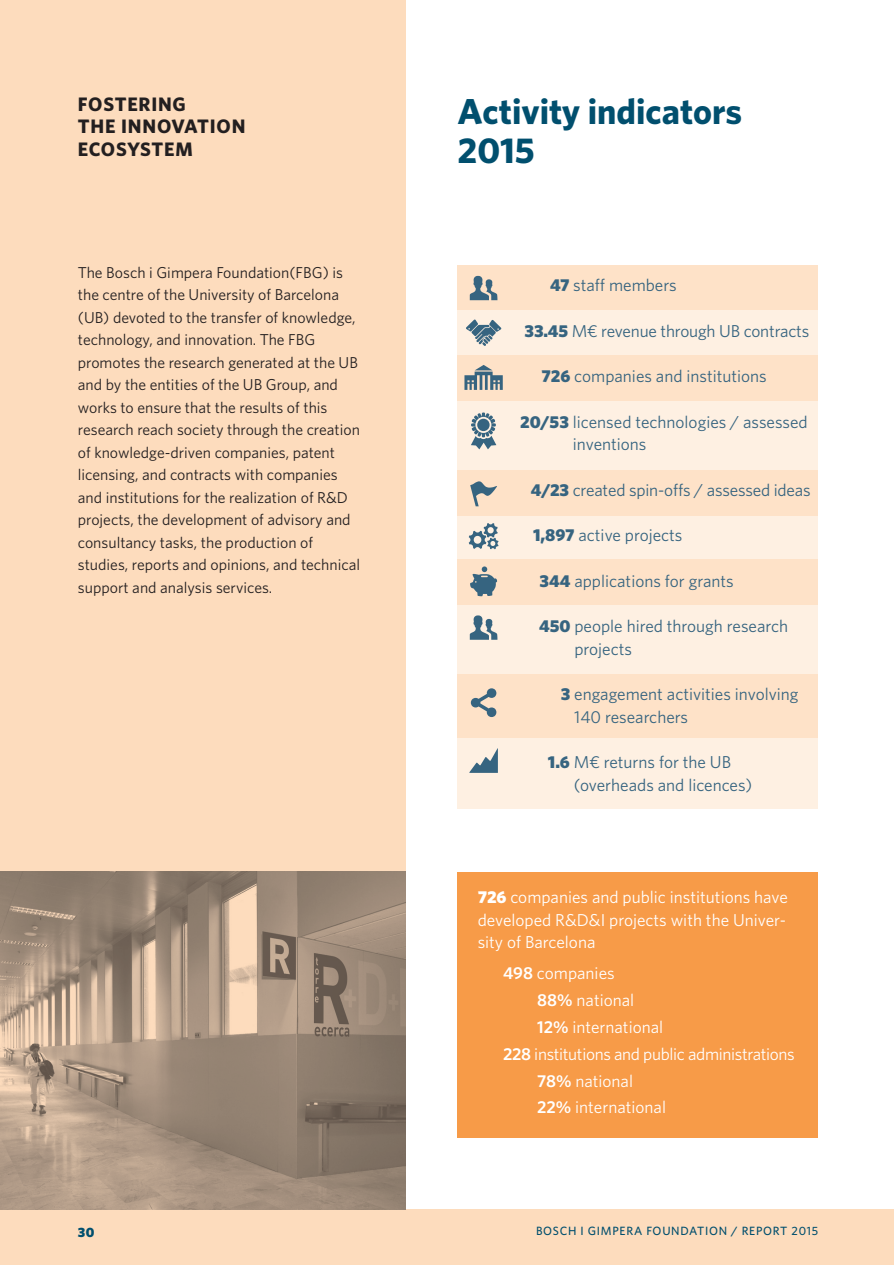
<style>
.page{position:relative;width:894px;height:1265px;background:#fff}
.page>*{position:absolute;margin:0;border:0;box-sizing:border-box;transform-origin:0 0}
._1er_nivell{font:700 36px/39px "Whitney";color:#014f6e}
._2on_nivell{font:700 19.5px/22.5px "Whitney";letter-spacing:.04em;color:#231f20}
.t1{font:17.25px/22.5px "Whitney";color:#366480}
.t2{font:17.25px/22.5px "Whitney";color:#fff;text-align:justify}
.t3{font:17.25px "Whitney";letter-spacing:-.02em;color:#fff}
.Text_general{font:15.75px/22.5px "Whitney";color:#231f20}
.t4{font:900 13.5px "Whitney";color:#014f6e}
.t5{font:500 12px "Whitney";letter-spacing:.06em;color:#014f6e}
.s1{font-weight:900}
.s2{font-weight:600}
</style>
<div class="page">
<div style="left:0;top:1209px;width:894px;height:55px;background:#fddcbd"></div>
<div style="left:0;top:0;width:405px;height:1209px;background:#fddcbd"></div>
<div style="left:457px;top:871px;width:361px;height:266px;background:#f79b48"></div>
<img style="left:0;top:871px;width:405px;height:338px">
<div style="left:457px;top:265px;width:361px;height:45px;background:#fee2c8"></div>
<div style="left:457px;top:310px;width:361px;height:45px;background:#fef0e2"></div>
<div style="left:457px;top:515px;width:361px;height:45px;background:#fef0e2"></div>
<div style="left:457px;top:400px;width:361px;height:70px;background:#fef0e2"></div>
<div style="left:457px;top:604px;width:361px;height:70px;background:#fef0e2"></div>
<div style="left:457px;top:737px;width:361px;height:71px;background:#fef0e2"></div>
<div style="left:457px;top:355px;width:361px;height:45px;background:#fee2c8"></div>
<div style="left:457px;top:470px;width:361px;height:45px;background:#fee2c8"></div>
<div style="left:457px;top:559px;width:361px;height:45px;background:#fee2c8"></div>
<div style="left:457px;top:674px;width:361px;height:63px;background:#fee2c8"></div>
<svg style="left:469px;top:523px;width:29px;height:26px"></svg>
<svg style="left:470px;top:276px;width:27px;height:24px"></svg>
<svg style="left:470px;top:615px;width:27px;height:24px"></svg>
<svg style="left:469px;top:748px;width:29px;height:24px"></svg>
<svg style="left:471px;top:688px;width:25px;height:29px"></svg>
<svg style="left:471px;top:412px;width:25px;height:37px"></svg>
<svg style="left:470px;top:481px;width:27px;height:25px"></svg>
<svg style="left:466px;top:319px;width:35px;height:27px"></svg>
<svg style="left:470px;top:566px;width:27px;height:30px"></svg>
<svg style="left:464px;top:365px;width:39px;height:25px"></svg>
<p class="_2on_nivell" style="left:78px;top:92px;width:169px">FOSTERING<br>THE INNOVATION<br>ECOSYSTEM</p>
<p class="_1er_nivell" style="left:457px;top:91px;width:286px">Activity indicators<br>2015</p>
<p class="Text_general" style="left:78px;top:260px;width:284px">The Bosch i Gimpera Foundation(FBG) is the centre of the University of Barcelona (UB) devoted to the transfer of knowledge, technology, and innovation. The FBG promotes the research generated at the UB and by the entities of the UB Group, and works to ensure that the results of this research reach society through the creation of knowledge-driven companies, patent licensing, and contracts with companies and institutions for the realization of R&amp;D projects, the development of advisory and consultancy tasks, the production of studies, reports and opinions, and technical support and analysis services.</p>
<p class="t1" style="left:550px;top:273px;width:128px"><span class="s1">47</span> staff members</p>
<p class="t1" style="left:524px;top:319px;width:286px"><span class="s1">33.45</span> M€ revenue through UB contracts</p>
<p class="t1" style="left:541px;top:364px;width:227px"><span class="s1">726</span> companies and institutions</p>
<p class="t1" style="left:573px;top:410px;width:236px;text-indent:-53px"><span class="s1">20/53</span> licensed technologies / assessed inventions</p>
<p class="t1" style="left:531px;top:478px;width:281px"><span class="s1">4/23</span> created spin-offs / assessed ideas</p>
<p class="t1" style="left:533px;top:523px;width:151px"><span class="s1">1,897</span> active projects</p>
<p class="t1" style="left:539px;top:569px;width:196px"><span class="s1">344</span> applications for grants</p>
<p class="t1" style="left:574px;top:614px;width:215px;text-indent:-35px"><span class="s1">450</span> people hired through research projects</p>
<p class="t1" style="left:574px;top:682px;width:226px;text-indent:-14px"><span class="s1">3</span> engagement activities involving<br>140 researchers</p>
<p class="t1" style="left:574px;top:750px;width:180px;text-indent:-26px"><span class="s1">1.6</span> M€ returns for the UB (overheads and licences)</p>
<p class="t2" style="left:478px;top:885px;width:312px"><span class="s1">726</span> companies and public institutions have developed R&amp;D&amp;I projects with the Univer&shy;sity of Barcelona</p>
<p class="t2" style="left:503px;top:961px;width:113px"><span class="s2">498</span> companies</p>
<p class="t2" style="left:537px;top:988px;width:99px"><span class="s2">88%</span> national</p>
<p class="t2" style="left:537px;top:1015px;width:127px"><span class="s2">12%</span> international</p>
<p class="t3" style="left:503px;top:1042px;width:293px"><span class="s2">228</span> institutions and public administrations</p>
<p class="t2" style="left:537px;top:1068px;width:97px"><span class="s2">78%</span> national</p>
<p class="t2" style="left:537px;top:1095px;width:130px"><span class="s2">22%</span> international</p>
<p class="t4" style="left:78px;top:1222px;width:18px">30</p>
<p class="t5" style="left:536px;top:1222px;width:283px">BOSCH I GIMPERA FOUNDATION / REPORT 2015</p>
</div>
